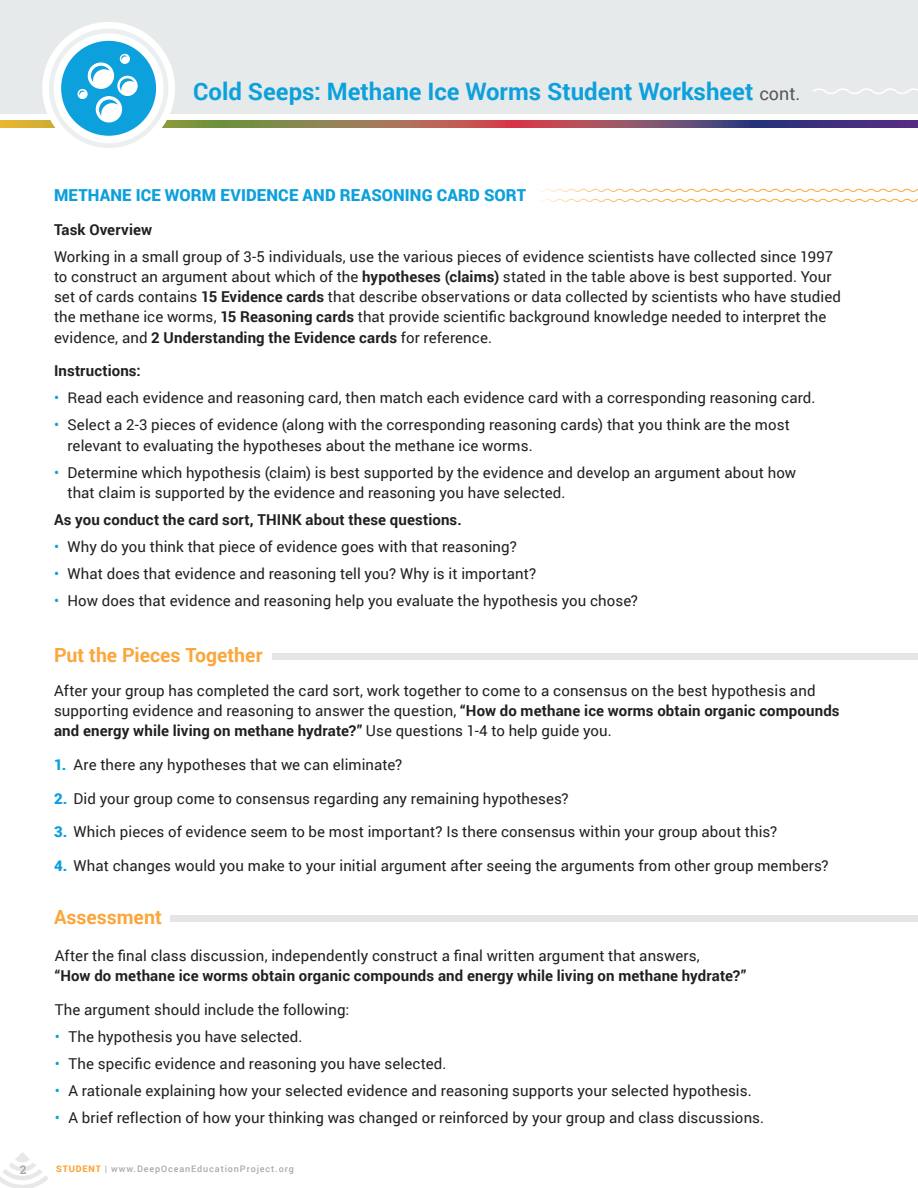
<style>
.page{position:relative;width:918px;height:1188px;background:#fff}
.page>*{position:absolute;margin:0;border:0;box-sizing:border-box;transform-origin:0 0}
.t1{font:700 24px "Roboto";color:#0ca0dc}
.Body_copy{font:700 19.5px "Roboto";color:#faa63b}
.Body_copy-2{font:900 16.5px "Roboto";letter-spacing:.005em;color:#0ca0dc}
.Body_copy-3{font:15px/20.2px "Roboto";letter-spacing:.005em;color:#231f20}
.Body_copy-4{font:700 15px "Roboto";letter-spacing:.01em;color:#231f20}
.t2{font:12px "Roboto Slab";color:#a8a9ad}
.t3{font:500 9px "Roboto";letter-spacing:.1em;color:#a8a9ad}
.s1{font-weight:400;font-size:18px;color:#57585a}
.s2{font-weight:700}
.s3{color:#0ca0dc}
.s4{font-weight:900;color:#0ca0dc}
.s5{font-weight:900;color:#faa63b}
</style>
<div class="page">
<div style="left:0;top:0;width:918px;height:114px;background:#e6eaeb"></div>
<svg style="left:0;top:120px;width:918px;height:8px;background:#87605d"></svg>
<div style="left:42px;top:22px;width:133px;height:133px;background:#fff;border-radius:50%"></div>
<div style="left:51px;top:31px;width:115px;height:115px;background:linear-gradient(to right,#fafbfc,#f9fbfc);border-radius:50%"></div>
<div style="left:49px;top:29px;width:119px;height:119px;border:5px solid #eceff0;border-radius:50%"></div>
<div style="left:61px;top:41px;width:95px;height:95px;background:#0ca0dc;border-radius:50%"></div>
<svg style="left:78px;top:54px;width:60px;height:69px"></svg>
<svg style="left:538px;top:188px;width:380px;height:14px"></svg>
<svg style="left:813px;top:88px;width:105px;height:6px"></svg>
<svg style="left:0;top:1152px;width:49px;height:36px"></svg>
<div style="left:272px;top:653px;width:646px;height:6px;background:#e4e5e6"></div>
<div style="left:171px;top:915px;width:747px;height:6px;background:#e4e5e6"></div>
<p class="t1" style="left:193px;top:75px;width:609px">Cold Seeps: Methane Ice Worms Student Worksheet <span class="s1">cont.</span></p>
<p class="Body_copy-2" style="left:54px;top:183px;width:474px">METHANE ICE WORM EVIDENCE AND REASONING CARD SORT</p>
<p class="Body_copy-4" style="left:54px;top:219px;width:100px">Task Overview</p>
<p class="Body_copy-3" style="left:54px;top:246px;width:789px">Working in a small group of 3-5 individuals, use the various pieces of evidence scientists have collected since 1997 to construct an argument about which of the <span class="s2">hypotheses (claims)</span> stated in the table above is best supported. Your set of cards contains <span class="s2">15 Evidence cards</span> that describe observations or data collected by scientists who have studied the methane ice worms, <span class="s2">15 Reasoning cards</span> that provide scientific background knowledge needed to interpret the evidence, and <span class="s2">2 Understanding the Evidence cards</span> for reference.</p>
<p class="Body_copy-4" style="left:54px;top:360px;width:88px">Instructions:</p>
<p class="Body_copy-3" style="left:54px;top:387px;width:763px"><span class="s3">•</span> Read each evidence and reasoning card, then match each evidence card with a corresponding reasoning card.</p>
<p class="Body_copy-3" style="left:68px;top:414px;width:724px;text-indent:-14px"><span class="s3">•</span> Select a 2-3 pieces of evidence (along with the corresponding reasoning cards) that you think are the most relevant to evaluating the hypotheses about the methane ice worms.</p>
<p class="Body_copy-3" style="left:68px;top:462px;width:730px;text-indent:-14px"><span class="s3">•</span> Determine which hypothesis (claim) is best supported by the evidence and develop an argument about how that claim is supported by the evidence and reasoning you have selected.</p>
<p class="Body_copy-4" style="left:54px;top:509px;width:409px">As you conduct the card sort, THINK about these questions.</p>
<p class="Body_copy-3" style="left:54px;top:536px;width:464px"><span class="s3">•</span> Why do you think that piece of evidence goes with that reasoning?</p>
<p class="Body_copy-3" style="left:54px;top:563px;width:484px"><span class="s3">•</span> What does that evidence and reasoning tell you? Why is it important?</p>
<p class="Body_copy-3" style="left:54px;top:590px;width:586px"><span class="s3">•</span> How does that evidence and reasoning help you evaluate the hypothesis you chose?</p>
<p class="Body_copy" style="left:54px;top:641px;width:210px">Put the Pieces Together</p>
<p class="Body_copy-3" style="left:54px;top:680px;width:787px">After your group has completed the card sort, work together to come to a consensus on the best hypothesis and supporting evidence and reasoning to answer the question, <span class="s2">“How do methane ice worms obtain organic compounds and energy while living on methane hydrate?”</span> Use questions 1-4 to help guide you.</p>
<p class="Body_copy-3" style="left:54px;top:754px;width:350px"><span class="s4">1.</span> Are there any hypotheses that we can eliminate?</p>
<p class="Body_copy-3" style="left:54px;top:788px;width:516px"><span class="s4">2.</span> Did your group come to consensus regarding any remaining hypotheses?</p>
<p class="Body_copy-3" style="left:54px;top:821px;width:725px"><span class="s4">3.</span> Which pieces of evidence seem to be most important? Is there consensus within your group about this?</p>
<p class="Body_copy-3" style="left:54px;top:855px;width:776px"><span class="s4">4.</span> What changes would you make to your initial argument after seeing the arguments from other group members?</p>
<p class="Body_copy" style="left:54px;top:903px;width:109px">Assessment</p>
<p class="Body_copy-3" style="left:55px;top:945px;width:693px">After the final class discussion, independently construct a final written argument that answers,<br><span class="s2">“How do methane ice worms obtain organic compounds and energy while living on methane hydrate?”</span></p>
<p class="Body_copy-3" style="left:55px;top:999px;width:296px">The argument should include the following:</p>
<p class="Body_copy-3" style="left:55px;top:1026px;width:249px"><span class="s3">•</span> The hypothesis you have selected.</p>
<p class="Body_copy-3" style="left:55px;top:1053px;width:393px"><span class="s3">•</span> The specific evidence and reasoning you have selected.</p>
<p class="Body_copy-3" style="left:55px;top:1080px;width:698px"><span class="s3">•</span> A rationale explaining how your selected evidence and reasoning supports your selected hypothesis.</p>
<p class="Body_copy-3" style="left:55px;top:1107px;width:711px"><span class="s3">•</span> A brief reflection of how your thinking was changed or reinforced by your group and class discussions.</p>
<p class="t2" style="left:20px;top:1161px;width:8px">2</p>
<p class="t3" style="left:56px;top:1162px;width:239px"><span class="s5">STUDENT</span> | www.DeepOceanEducationProject.org</p>
</div>
